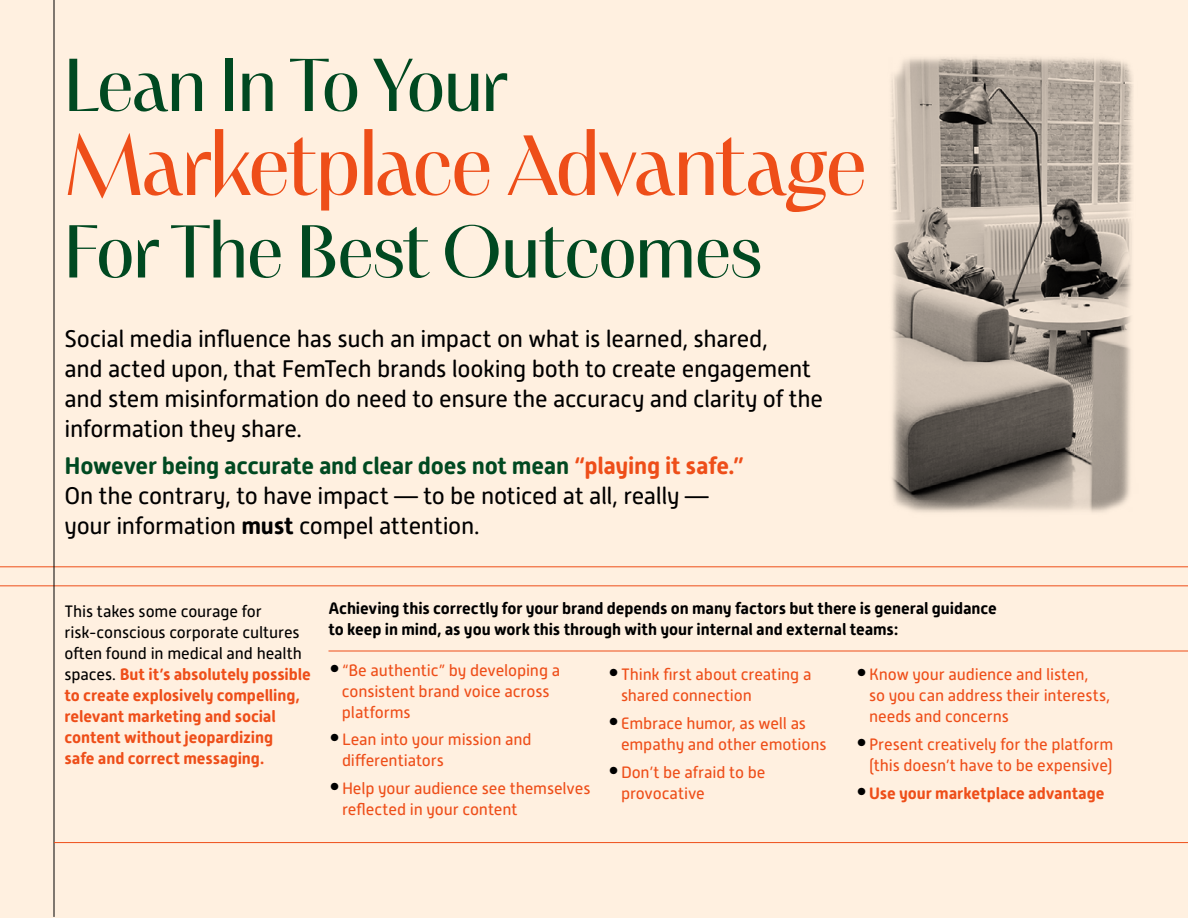
<style>
.page{position:relative;width:1188px;height:918px;background:#fff0e0}
.page>*{position:absolute;margin:0;border:0;box-sizing:border-box;transform-origin:0 0}
.t1{font:85.5px "PF Marlet Display";letter-spacing:-.04em;color:#ee4e19}
.t2{font:75px "PF Marlet Display";letter-spacing:-.04em;color:#004921}
.t3{font:24px/30px "Alwyn New Rounded";letter-spacing:-.015em;color:#000}
.t4{font:16.5px/21px "Alwyn New Rounded";letter-spacing:-.01em;color:#ee4e19}
.t5{font:700 16.5px/21px "Alwyn New Rounded";letter-spacing:-.005em;color:#ee4e19}
.t6{font:700 16.5px/21px "Alwyn New Rounded";letter-spacing:-.005em;color:#000}
.s1{font-weight:700;color:#004921}
.s2{font-weight:700;color:#ee4e19}
.s3{font-weight:700}
.s4{font-weight:400;color:#000}
.s5{font-size:24px;color:#000}
.s6{font-weight:400;font-size:24px;color:#000}
</style>
<div class="page">
<hr style="left:0;top:586px;width:1188px;height:1px;background:#ee4e19">
<hr style="left:0;top:567px;width:1188px;height:1px;background:#ee4e19">
<hr style="left:54px;top:0;width:1px;height:917px;background:#000">
<hr style="left:328px;top:651px;width:860px;height:1px;background:#ee4e19">
<hr style="left:54px;top:842px;width:1134px;height:1px;background:#ee4e19">
<img style="left:891px;top:56px;width:242px;height:457px">
<h2 class="t2" style="left:63px;top:38px;width:446px">Lean In To Your</h2>
<h1 class="t1" style="left:63px;top:111px;width:807px">Marketplace Advantage</h1>
<h2 class="t2" style="left:63px;top:204px;width:702px">For The Best Outcomes</h2>
<h3 class="t3" style="left:64px;top:324px;width:760px">Social media influence has such an impact on what is learned, shared,<br>and acted upon, that FemTech brands looking both to create engagement and stem misinformation do need to ensure the accuracy and clarity of the information they share.</h3>
<h3 class="t3" style="left:64px;top:450px;width:681px"><span class="s1">However being accurate and clear does not mean</span> <span class="s2">“playing it safe.”<br></span>On the contrary, to have impact — to be noticed at all, really — your information <span class="s3">must</span> compel attention.</h3>
<p class="t5" style="left:64px;top:601px;width:248px"><span class="s4">This takes some courage for risk-conscious corporate cultures often found in medical and health spaces.</span> But it’s absolutely possible to create explosively compelling, relevant marketing and social content without jeopardizing<br>safe and correct messaging.</p>
<p class="t6" style="left:328px;top:598px;width:670px">Achieving this correctly for your brand depends on many factors but there is general guidance to keep in mind, as you work this through with your internal and external teams:</p>
<p class="t4" style="left:342px;top:659px;width:220px;text-indent:-13px"><span class="s5">•</span>“Be authentic” by developing a consistent brand voice across platforms</p>
<p class="t4" style="left:342px;top:729px;width:191px;text-indent:-14px"><span class="s5">•</span>Lean into your mission and differentiators</p>
<p class="t4" style="left:342px;top:778px;width:250px;text-indent:-14px"><span class="s5">•</span>Help your audience see themselves reflected in your content</p>
<p class="t4" style="left:621px;top:664px;width:192px;text-indent:-14px"><span class="s5">•</span>Think first about creating a shared connection</p>
<p class="t4" style="left:621px;top:713px;width:207px;text-indent:-14px"><span class="s5">•</span>Embrace humor, as well as empathy and other emotions</p>
<p class="t4" style="left:621px;top:761px;width:146px;text-indent:-14px"><span class="s5">•</span>Don’t be afraid to be provocative</p>
<p class="t4" style="left:869px;top:664px;width:242px;text-indent:-14px"><span class="s5">•</span>Know your audience and listen,<br>so you can address their interests, needs and concerns</p>
<p class="t4" style="left:856px;top:734px;width:259px;text-align:right"><span class="s5">•</span>Present creatively for the platform (this doesn’t have to be expensive)</p>
<p class="t5" style="left:856px;top:782px;width:250px"><span class="s6">•</span>Use your marketplace advantage</p>
</div>
